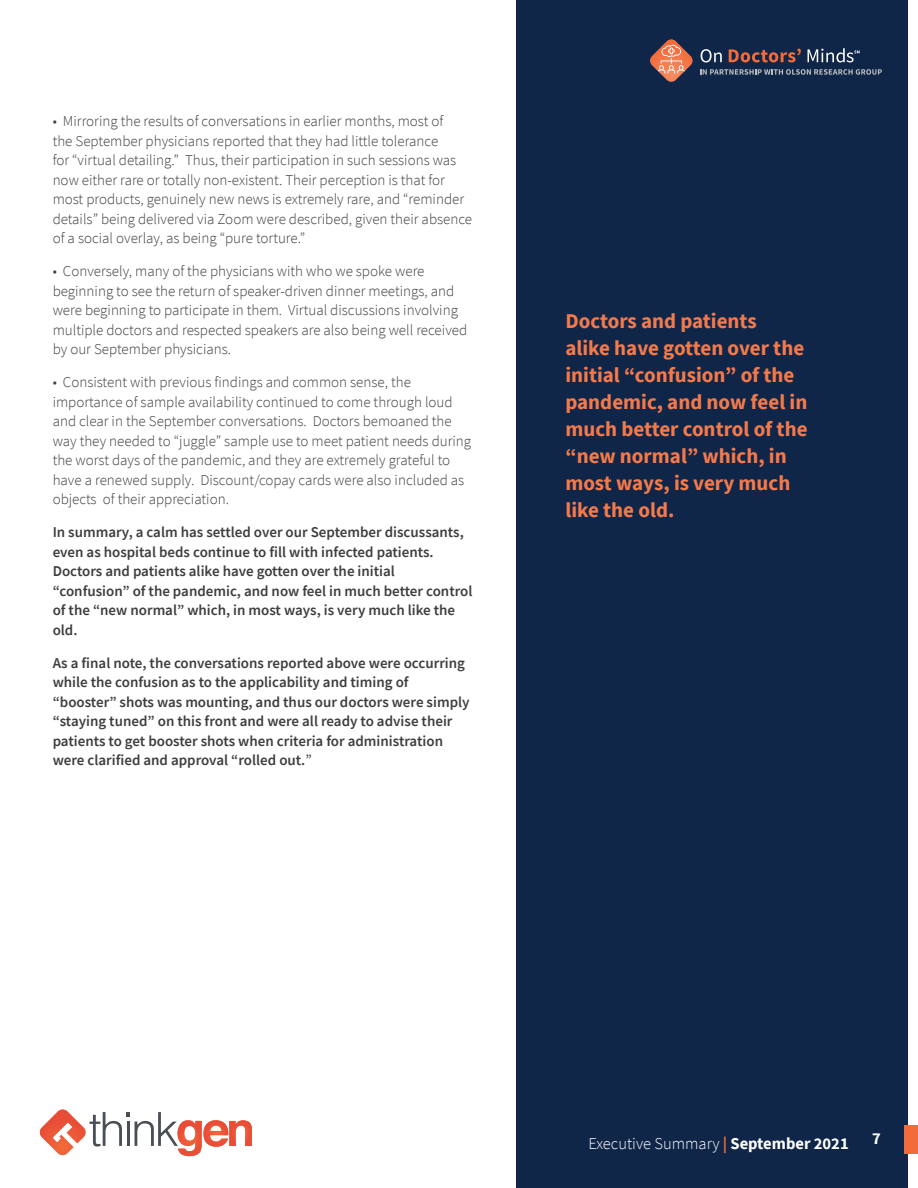
<style>
.page{position:relative;width:918px;height:1188px;background:#fff}
.page>*{position:absolute;margin:0;border:0;box-sizing:border-box;transform-origin:0 0}
.t1{font:700 21px/27px "Source Sans Pro";color:#f47a4b}
.t2{font:300 16.5px "Source Sans Pro";color:#fff}
.t3{font:700 16.5px "Source Sans Pro";color:#fff}
.Body_Text{font:300 15px/19.5px "Source Sans Pro";color:#3e3e3f}
.Body_Text-2{font:600 15px/19.5px "Source Sans Pro";color:#3e3e3f}
.s1{font-weight:400}
.s2{font-weight:700;font-style:italic;color:#f26b3a}
.s3{font-weight:700}
</style>
<div class="page">
<div style="left:516px;top:0;width:392px;height:1188px;background:#102649"></div>
<svg style="left:700px;top:69px;width:182px;height:6px"></svg>
<svg style="left:701px;top:49px;width:21px;height:13px"></svg>
<svg style="left:729px;top:49px;width:72px;height:13px"></svg>
<svg style="left:808px;top:48px;width:52px;height:14px"></svg>
<svg style="left:650px;top:39px;width:43px;height:43px"></svg>
<div style="left:904px;top:1125px;width:14px;height:28px;background:#f26b3a"></div>
<svg style="left:39px;top:1109px;width:213px;height:47px"></svg>
<p class="Body_Text" style="left:53px;top:112px;width:421px">• Mirroring the results of conversations in earlier months, most of<br>the September physicians reported that they had little tolerance<br>for “virtual detailing.” Thus, their participation in such sessions was now either rare or totally non-existent. Their perception is that for most products, genuinely new news is extremely rare, and “reminder details” being delivered via Zoom were described, given their absence of a social overlay, as being “pure torture.”</p>
<p class="Body_Text" style="left:53px;top:262px;width:416px">• Conversely, many of the physicians with who we spoke were beginning to see the return of speaker-driven dinner meetings, and were beginning to participate in them. Virtual discussions involving multiple doctors and respected speakers are also being well received by our September physicians.</p>
<p class="Body_Text" style="left:53px;top:373px;width:420px">• Consistent with previous findings and common sense, the importance of sample availability continued to come through loud and clear in the September conversations. Doctors bemoaned the way they needed to “juggle” sample use to meet patient needs during the worst days of the pandemic, and they are extremely grateful to have a renewed supply. Discount/copay cards were also included as objects of their appreciation.</p>
<p class="Body_Text-2" style="left:53px;top:523px;width:421px">In summary, a calm has settled over our September discussants, even as hospital beds continue to fill with infected patients.<br>Doctors and patients alike have gotten over the initial “confusion” of the pandemic, and now feel in much better control of the “new normal” which, in most ways, is very much like the old.</p>
<p class="Body_Text-2" style="left:53px;top:653px;width:418px">As a final note, the conversations reported above were occurring while the confusion as to the applicability and timing of “booster” shots was mounting, and thus our doctors were simply “staying tuned” on this front and were all ready to advise their patients to get booster shots when criteria for administration were clarified and approval “rolled out.<span class="s1">”</span></p>
<p class="t1" style="left:565px;top:307px;width:244px">Doctors and patients<br>alike have gotten over the initial “confusion” of the pandemic, and now feel in much better control of the “new normal” which, in most ways, is very much like the old.</p>
<p class="t2" style="left:588px;top:1133px;width:262px">Executive Summary <span class="s2">|</span> <span class="s3">September 2021</span></p>
<p class="t3" style="left:872px;top:1128px;width:10px">7</p>
</div>
